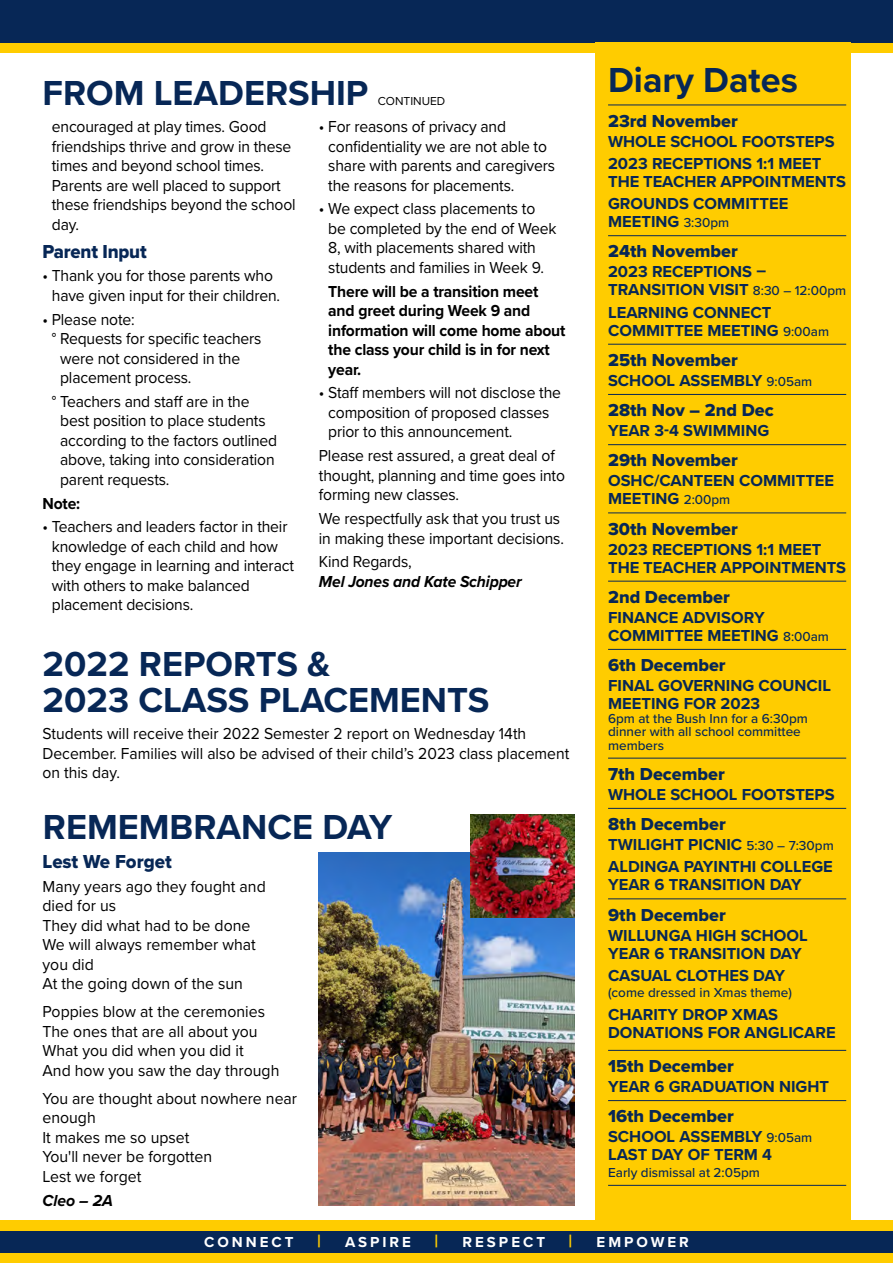
<style>
.page{position:relative;width:893px;height:1263px;background:#fff}
.page>*{position:absolute;margin:0;border:0;box-sizing:border-box;transform-origin:0 0}
.t1{font:700 36px/36px "Proxima Nova";color:#072756}
.t2{font:19.5px "Proxima Nova Extrabld";letter-spacing:-.01em;color:#072756;scale:.96 1}
.t3{font:19.5px "Proxima Nova Extrabld";letter-spacing:-.01em;color:#072756;scale:.95 1}
.t4{font:18px "Proxima Nova Extrabld";color:#072756}
.t5{font:700 18px "Proxima Nova";color:#fc0}
.t6{font:16.5px/19.5px "Proxima Nova";letter-spacing:-.01em;color:#000;scale:.95 1}
.t7{font:700 16.5px/18px "Proxima Nova";color:#072756}
.t8{font:16.5px/19.5px "Proxima Nova";letter-spacing:-.01em;color:#000;scale:.96 1}
.t9{font:700 16.5px/19.5px "Proxima Nova";letter-spacing:-.01em;color:#000;scale:.95 1}
.t10{font:italic 700 16.5px "Proxima Nova";letter-spacing:-.01em;color:#000;scale:.95 1}
.t11{font:italic 700 16.5px "Proxima Nova";letter-spacing:-.01em;color:#000;scale:.96 1}
.t12{font:700 15px "Proxima Nova";letter-spacing:.2em;color:#fff}
.t13{font:500 13.5px/13.5px "Proxima Nova";color:#072756}
.t14{font:12px "Proxima Nova";color:#000}
.s1{color:#fff}
.s2{font-weight:400;color:#fff}
.s3{font-weight:500;font-size:13.5px}
</style>
<div class="page">
<div style="left:0;top:0;width:893px;height:53px;background:#fc0"></div>
<div style="left:0;top:0;width:893px;height:43px;background:#072756"></div>
<div style="left:0;top:1220px;width:893px;height:43px;background:#fc0"></div>
<div style="left:0;top:1231px;width:893px;height:21px;background:#072756"></div>
<div style="left:595px;top:43px;width:255px;height:1182px;background:#fc0"></div>
<hr style="left:608px;top:105px;width:238px;height:1px;background:#072756">
<hr style="left:608px;top:235px;width:238px;height:1px;background:#072756">
<hr style="left:608px;top:344px;width:238px;height:1px;background:#072756">
<hr style="left:608px;top:394px;width:238px;height:1px;background:#072756">
<hr style="left:608px;top:444px;width:238px;height:1px;background:#072756">
<hr style="left:608px;top:512px;width:238px;height:1px;background:#072756">
<hr style="left:608px;top:581px;width:238px;height:1px;background:#072756">
<hr style="left:608px;top:649px;width:238px;height:1px;background:#072756">
<hr style="left:608px;top:758px;width:238px;height:1px;background:#072756">
<hr style="left:608px;top:808px;width:238px;height:1px;background:#072756">
<hr style="left:608px;top:898px;width:238px;height:1px;background:#072756">
<hr style="left:608px;top:1050px;width:238px;height:1px;background:#072756">
<hr style="left:608px;top:1100px;width:238px;height:1px;background:#072756">
<hr style="left:608px;top:1185px;width:238px;height:1px;background:#072756">
<img style="left:319px;top:853px;width:255px;height:352px">
<img style="left:471px;top:814px;width:103px;height:104px">
<h1 class="t1" style="left:43px;top:74px;width:327px">FROM LEADERSHIP</h1>
<p class="t14" style="left:378px;top:92px;width:69px">CONTINUED</p>
<p class="t6" style="left:52px;top:116px;width:258px">encouraged at play times. Good friendships thrive and grow in these times and beyond school times.<br>Parents are well placed to support these friendships beyond the school day.</p>
<p class="t3" style="left:43px;top:237px;width:111px">Parent Input</p>
<p class="t6" style="left:43px;top:265px;width:252px;text-align:center">• Thank you for those parents who have given input for their children.</p>
<p class="t6" style="left:43px;top:309px;width:99px">• Please note:</p>
<p class="t6" style="left:52px;top:328px;width:222px">° Requests for specific teachers</p>
<p class="t6" style="left:60px;top:348px;width:191px">were not considered in the</p>
<p class="t6" style="left:60px;top:367px;width:140px">placement process.</p>
<p class="t6" style="left:60px;top:391px;width:230px;text-indent:-18px"><span class="s1">•</span> ° Teachers and staff are in the best position to place students according to the factors outlined above, taking into consideration parent requests.</p>
<p class="t9" style="left:43px;top:493px;width:41px">Note:</p>
<p class="t6" style="left:52px;top:516px;width:256px;text-indent:-9px">• Teachers and leaders factor in their knowledge of each child and how they engage in learning and interact with others to make balanced placement decisions.</p>
<p class="t6" style="left:328px;top:116px;width:240px;text-indent:-9px">• For reasons of privacy and confidentiality we are not able to share with parents and caregivers the reasons for placements.</p>
<p class="t6" style="left:328px;top:198px;width:242px;text-indent:-9px">• We expect class placements to be completed by the end of Week<br>8, with placements shared with students and families in Week 9.</p>
<p class="t9" style="left:328px;top:281px;width:251px;text-indent:-9px"><span class="s2">•</span> There will be a transition meet and greet during Week 9 and information will come home about the class your child is in for next year.</p>
<p class="t6" style="left:328px;top:382px;width:246px;text-indent:-9px">• Staff members will not disclose the composition of proposed classes prior to this announcement.</p>
<p class="t6" style="left:319px;top:445px;width:260px">Please rest assured, a great deal of thought, planning and time goes into forming new classes.</p>
<p class="t6" style="left:319px;top:508px;width:259px">We respectfully ask that you trust us in making these important decisions.</p>
<p class="t6" style="left:319px;top:551px;width:99px">Kind Regards,</p>
<p class="t10" style="left:319px;top:569px;width:215px">Mel Jones and Kate Schipper</p>
<h1 class="t1" style="left:43px;top:645px;width:448px">2022 REPORTS &amp;<br>2023 CLASS PLACEMENTS</h1>
<p class="t6" style="left:43px;top:723px;width:556px">Students will receive their 2022 Semester 2 report on Wednesday 14th<br>December. Families will also be advised of their child’s 2023 class placement on this day.</p>
<h1 class="t1" style="left:43px;top:808px;width:351px">REMEMBRANCE DAY</h1>
<p class="t2" style="left:43px;top:847px;width:136px">Lest We Forget</p>
<p class="t8" style="left:43px;top:876px;width:234px">Many years ago they fought and died for us<br>They did what had to be done<br>We will always remember what you did<br>At the going down of the sun</p>
<p class="t8" style="left:43px;top:1001px;width:248px">Poppies blow at the ceremonies<br>The ones that are all about you<br>What you did when you did it<br>And how you saw the day through</p>
<p class="t8" style="left:43px;top:1088px;width:267px">You are thought about nowhere near enough<br>It makes me so upset<br>You'll never be forgotten<br>Lest we forget</p>
<p class="t11" style="left:43px;top:1188px;width:75px">Cleo – 2A</p>
<h1 class="t1" style="left:608px;top:61px;width:191px">Diary Dates</h1>
<p class="t4" style="left:608px;top:107px;width:131px">23rd November</p>
<p class="t7" style="left:608px;top:130px;width:228px;line-height:22.2px">WHOLE SCHOOL FOOTSTEPS<br>2023 RECEPTIONS 1:1 MEET</p>
<p class="t7" style="left:608px;top:170px;width:240px;line-height:22.2px">THE TEACHER APPOINTMENTS<br>GROUNDS COMMITTEE</p>
<p class="t7" style="left:608px;top:212px;width:123px">MEETING <span class="s3">3:30pm</span></p>
<p class="t4" style="left:608px;top:238px;width:131px">24th November</p>
<p class="t7" style="left:608px;top:263px;width:240px">2023 RECEPTIONS –<br>TRANSITION VISIT <span class="s3">8:30 – 12:00pm</span></p>
<p class="t7" style="left:608px;top:303px;width:223px">LEARNING CONNECT<br>COMMITTEE MEETING <span class="s3">9:00am</span></p>
<p class="t4" style="left:608px;top:346px;width:131px">25th November</p>
<p class="t7" style="left:608px;top:371px;width:206px">SCHOOL ASSEMBLY <span class="s3">9:05am</span></p>
<p class="t4" style="left:608px;top:397px;width:167px">28th Nov – 2nd Dec</p>
<p class="t7" style="left:608px;top:421px;width:163px">YEAR 3-4 SWIMMING</p>
<p class="t4" style="left:608px;top:447px;width:131px">29th November</p>
<p class="t7" style="left:608px;top:472px;width:228px">OSHC/CANTEEN COMMITTEE<br>MEETING <span class="s3">2:00pm</span></p>
<p class="t4" style="left:608px;top:515px;width:131px">30th November</p>
<p class="t7" style="left:608px;top:540px;width:240px">2023 RECEPTIONS 1:1 MEET<br>THE TEACHER APPOINTMENTS</p>
<p class="t4" style="left:608px;top:583px;width:123px">2nd December</p>
<p class="t7" style="left:608px;top:608px;width:222px">FINANCE ADVISORY<br>COMMITTEE MEETING <span class="s3">8:00am</span></p>
<p class="t4" style="left:608px;top:652px;width:119px">6th December</p>
<p class="t7" style="left:608px;top:676px;width:224px">FINAL GOVERNING COUNCIL<br>MEETING FOR 2023</p>
<p class="t13" style="left:608px;top:711px;width:201px">6pm at the Bush Inn for a 6:30pm dinner with all school committee members</p>
<p class="t4" style="left:608px;top:760px;width:118px">7th December</p>
<p class="t7" style="left:608px;top:785px;width:228px">WHOLE SCHOOL FOOTSTEPS</p>
<p class="t4" style="left:608px;top:810px;width:119px">8th December</p>
<p class="t7" style="left:608px;top:833px;width:227px;line-height:22.2px">TWILIGHT PICNIC <span class="s3">5:30 – 7:30pm<br></span>ALDINGA PAYINTHI COLLEGE</p>
<p class="t7" style="left:608px;top:875px;width:195px">YEAR 6 TRANSITION DAY</p>
<p class="t4" style="left:608px;top:901px;width:119px">9th December</p>
<p class="t7" style="left:608px;top:926px;width:201px">WILLUNGA HIGH SCHOOL<br>YEAR 6 TRANSITION DAY</p>
<p class="t7" style="left:608px;top:966px;width:179px">CASUAL CLOTHES DAY</p>
<p class="t13" style="left:608px;top:986px;width:185px">(come dressed in Xmas theme)</p>
<p class="t7" style="left:608px;top:1005px;width:229px">CHARITY DROP XMAS<br>DONATIONS FOR ANGLICARE</p>
<p class="t4" style="left:608px;top:1052px;width:127px">15th December</p>
<p class="t7" style="left:608px;top:1077px;width:223px">YEAR 6 GRADUATION NIGHT</p>
<p class="t4" style="left:608px;top:1103px;width:127px">16th December</p>
<p class="t7" style="left:608px;top:1127px;width:206px">SCHOOL ASSEMBLY <span class="s3">9:05am<br></span>LAST DAY OF TERM 4</p>
<p class="t13" style="left:608px;top:1165px;width:153px">Early dismissal at 2:05pm</p>
<p class="t12" style="left:204px;top:1231px;width:91px">CONNECT</p>
<p class="t5" style="left:317px;top:1228px;width:5px">|</p>
<p class="t12" style="left:345px;top:1231px;width:68px">ASPIRE</p>
<p class="t5" style="left:435px;top:1228px;width:5px">|</p>
<p class="t12" style="left:463px;top:1231px;width:84px">RESPECT</p>
<p class="t5" style="left:569px;top:1228px;width:5px">|</p>
<p class="t12" style="left:597px;top:1231px;width:94px">EMPOWER</p>
</div>
